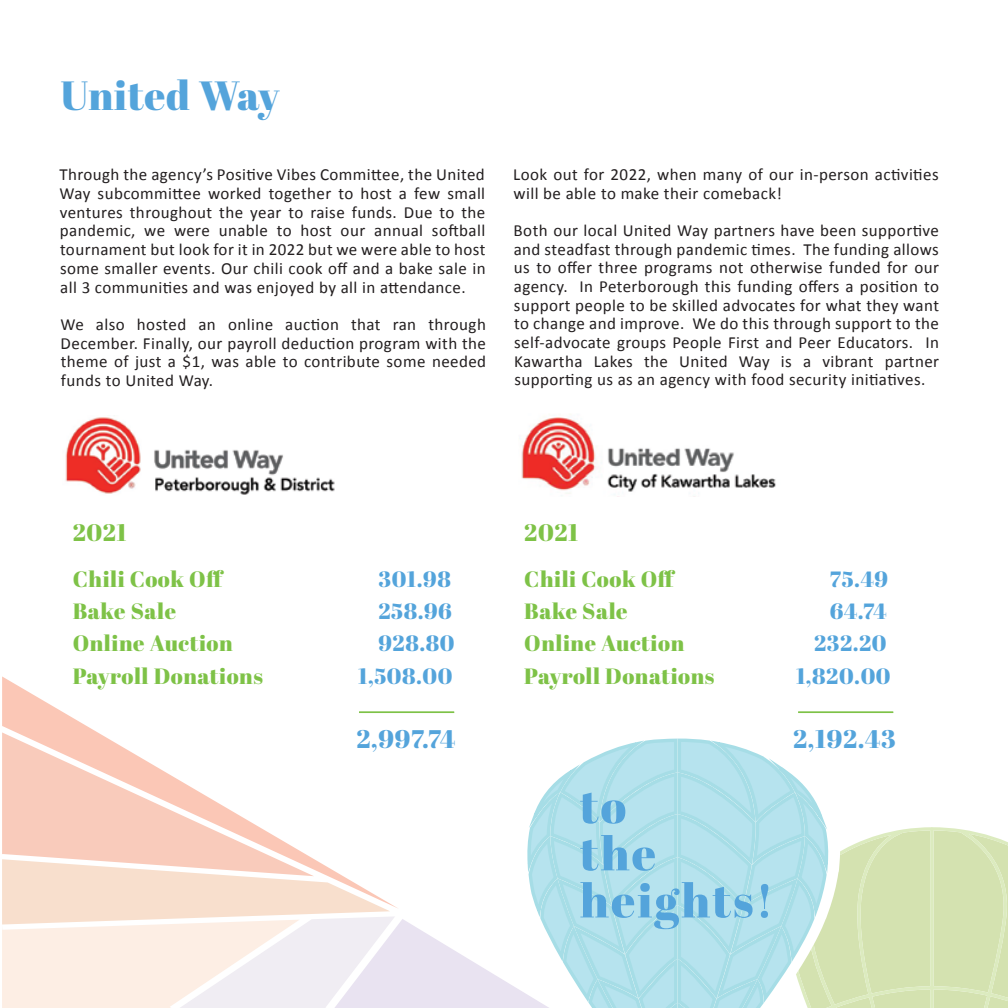
<style>
.page{position:relative;width:1008px;height:1008px;background:#fff}
.page>*{position:absolute;margin:0;border:0;box-sizing:border-box;transform-origin:0 0}
.t1{font:40.77px "Abril Fatface";letter-spacing:.015em;color:#54a4db}
.t2{font:25.55px "Abril Fatface";letter-spacing:.025em;color:#54a4db}
.t3{font:23.8px "Abril Fatface";letter-spacing:.025em;color:#7ec247}
.t4{font:22.05px "Abril Fatface";letter-spacing:.025em;color:#7ec247}
.t5{font:22.05px "Abril Fatface";letter-spacing:.025em;color:#54a4db}
.t6{font:16.97px/18.7px "Calibri";letter-spacing:.025em;color:#231f20;text-align:justify}
</style>
<div class="page">
<img style="left:521px;top:417px;width:255px;height:80px">
<img style="left:65px;top:417px;width:270px;height:78px">
<svg style="left:2px;top:676px;width:103px;height:61px"></svg>
<hr style="left:359px;top:711px;width:95px;height:2px;background:#7ec247">
<hr style="left:798px;top:711px;width:95px;height:2px;background:#7ec247">
<svg style="left:2px;top:737px;width:1006px;height:271px"></svg>
<h1 class="t1" style="left:60px;top:67px;width:221px">United Way</h1>
<p class="t6" style="left:59px;top:165px;width:428px">Through the agency’s Positive Vibes Committee, the United Way subcommittee worked together to host a few small ventures throughout the year to raise funds. Due to the pandemic, we were unable to host our annual softball tournament but look for it in 2022 but we were able to host some smaller events. Our chili cook off and a bake sale in all 3 communities and was enjoyed by all in attendance.</p>
<p class="t6" style="left:60px;top:315px;width:427px">We also hosted an online auction that ran through December. Finally, our payroll deduction program with the theme of just a $1, was able to contribute some needed funds to United Way.</p>
<p class="t6" style="left:513px;top:165px;width:427px">Look out for 2022, when many of our in-person activities will be able to make their comeback!</p>
<p class="t6" style="left:514px;top:221px;width:427px">Both our local United Way partners have been supportive and steadfast through pandemic times. The funding allows us to offer three programs not otherwise funded for our agency. In Peterborough this funding offers a position to support people to be skilled advocates for what they want to change and improve. We do this through support to the self-advocate groups People First and Peer Educators. In Kawartha Lakes the United Way is a vibrant partner supporting us as an agency with food security initiatives.</p>
<h3 class="t3" style="left:73px;top:516px;width:55px">2021</h3>
<h3 class="t3" style="left:524px;top:516px;width:55px">2021</h3>
<p class="t4" style="left:73px;top:563px;width:153px">Chili Cook Off</p>
<p class="t5" style="left:378px;top:563px;width:74px">301.98</p>
<p class="t4" style="left:73px;top:596px;width:105px">Bake Sale</p>
<p class="t5" style="left:378px;top:596px;width:75px">258.96</p>
<p class="t4" style="left:73px;top:628px;width:161px">Online Auction</p>
<p class="t5" style="left:378px;top:628px;width:78px">928.80</p>
<p class="t4" style="left:73px;top:660px;width:192px">Payroll Donations</p>
<p class="t5" style="left:358px;top:660px;width:96px">1,508.00</p>
<p class="t4" style="left:524px;top:563px;width:153px">Chili Cook Off</p>
<p class="t5" style="left:830px;top:563px;width:60px">75.49</p>
<p class="t4" style="left:524px;top:596px;width:105px">Bake Sale</p>
<p class="t5" style="left:830px;top:596px;width:58px">64.74</p>
<p class="t4" style="left:524px;top:628px;width:161px">Online Auction</p>
<p class="t5" style="left:814px;top:628px;width:74px">232.20</p>
<p class="t4" style="left:524px;top:660px;width:192px">Payroll Donations</p>
<p class="t5" style="left:796px;top:660px;width:96px">1,820.00</p>
<h2 class="t2" style="left:356px;top:721px;width:101px">2,997.74</h2>
<h2 class="t2" style="left:793px;top:721px;width:104px">2,192.43</h2>
</div>
